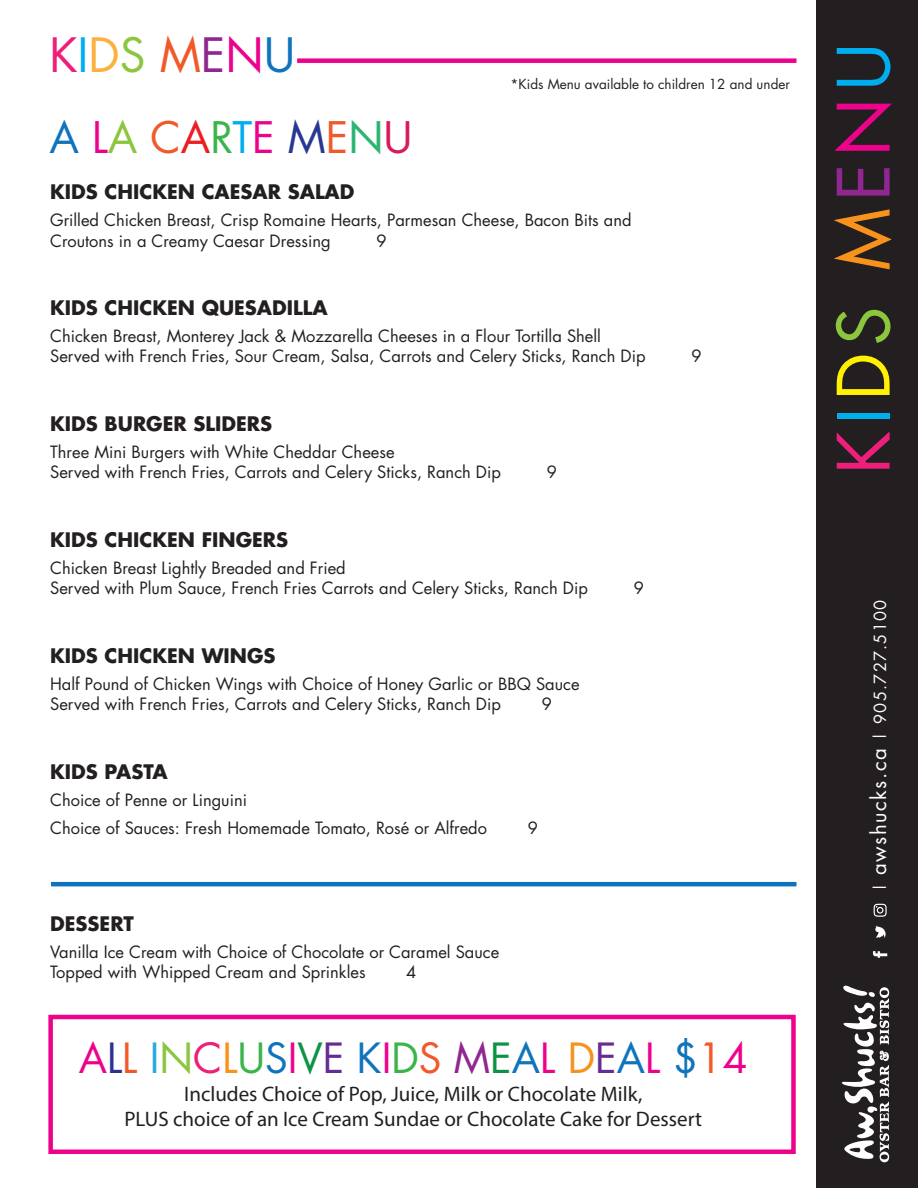
<style>
.page{position:relative;width:918px;height:1188px;background:#fff}
.page>*{position:absolute;margin:0;border:0;box-sizing:border-box;transform-origin:0 0}
.t1{font:70.2px "Futura";letter-spacing:.1em;color:#00aeef}
.t2{font:46.05px "Futura";color:#ee1e7b}
.t3{font:42.3px "Futura";color:#ed028c}
.t4{font:40.5px "Futura";color:#ed028c}
.t5{font:21px/25.2px "Myriad Pro";color:#231f20;text-align:center}
.t6{font:700 19.5px "Futura";color:#231f20}
.t7{font:16.5px/19.5px "Futura";color:#231f20}
.t8{font:16.35px "Futura";letter-spacing:.075em;color:#fff}
.t9{font:13.5px "Futura";color:#231f20}
.s1{color:#00aeef}
.s2{color:#fbb03f}
.s3{color:#8bc63e}
.s4{color:#f15929}
.s5{color:#90268f}
.s6{color:#ed028c}
.s7{color:#1074bc}
.s8{color:#ee1d23}
.s9{color:#3ab54a}
.s10{color:#283890}
.s11{color:#2bb572}
.s12{color:#d91a5b}
.s13{color:#2e3092}
.s14{color:#24aae1}
.s15{color:#ee1e7b}
.s16{color:#f7931d}
.s17{color:#0d9344}
.s18{color:#652d91}
.s19{color:#fff101}
.s20{font-size:20.4px}
</style>
<div class="page">
<div style="left:816px;top:0;width:102px;height:1188px;background:#231f20"></div>
<div style="left:48px;top:1015px;width:748px;height:139px;background:#fff;border:4px solid #ed028c"></div>
<div style="left:297px;top:58px;width:499px;height:5px;background:#ed028c"></div>
<hr style="left:51px;top:882px;width:745px;height:4px;background:#1074bc">
<svg style="left:841px;top:985px;width:48px;height:177px"></svg>
<svg style="left:875px;top:926px;width:11px;height:12px"></svg>
<svg style="left:873px;top:951px;width:14px;height:7px"></svg>
<svg style="left:874px;top:904px;width:13px;height:13px"></svg>
<h2 class="t2" style="left:49px;top:23px;width:248px">K<span class="s1">I</span><span class="s2">D</span><span class="s3">S</span> <span class="s4">M</span><span class="s5">E</span><span class="s6">N</span><span class="s7">U</span></h2>
<h3 class="t3" style="left:49px;top:109px;width:365px"><span class="s7">A</span> L<span class="s3">A</span> <span class="s4">C</span><span class="s8">A</span><span class="s9">R</span><span class="s1">T</span>E <span class="s10">M</span><span class="s4">E</span><span class="s11">N</span><span class="s12">U</span></h3>
<p class="t9" style="left:511px;top:75px;width:281px">*Kids Menu available to children 12 and under</p>
<p class="t6" style="left:50px;top:178px;width:306px">KIDS CHICKEN CAESAR SALAD</p>
<p class="t7" style="left:50px;top:209px;width:583px;line-height:21px">Grilled Chicken Breast, Crisp Romaine Hearts, Parmesan Cheese, Bacon Bits and<br>Croutons in a Creamy Caesar Dressing</p>
<p class="t7" style="left:376px;top:231px;width:12px">9</p>
<p class="t6" style="left:50px;top:294px;width:279px">KIDS CHICKEN QUESADILLA</p>
<p class="t7" style="left:50px;top:326px;width:597px">Chicken Breast, Monterey Jack &amp; Mozzarella Cheeses in a Flour Tortilla Shell<br>Served with French Fries, Sour Cream, Salsa, Carrots and Celery Sticks, Ranch Dip</p>
<p class="t6" style="left:50px;top:410px;width:223px">KIDS BURGER SLIDERS</p>
<p class="t7" style="left:50px;top:442px;width:452px">Three Mini Burgers with White Cheddar Cheese<br>Served with French Fries, Carrots and Celery Sticks, Ranch Dip</p>
<p class="t7" style="left:547px;top:462px;width:12px">9</p>
<p class="t6" style="left:50px;top:526px;width:240px">KIDS CHICKEN FINGERS</p>
<p class="t7" style="left:50px;top:558px;width:539px">Chicken Breast Lightly Breaded and Fried<br>Served with Plum Sauce, French Fries Carrots and Celery Sticks, Ranch Dip</p>
<p class="t6" style="left:50px;top:642px;width:227px">KIDS CHICKEN WINGS</p>
<p class="t7" style="left:50px;top:674px;width:531px">Half Pound of Chicken Wings with Choice of Honey Garlic or BBQ Sauce<br>Served with French Fries, Carrots and Celery Sticks, Ranch Dip</p>
<p class="t7" style="left:542px;top:694px;width:12px">9</p>
<p class="t6" style="left:50px;top:758px;width:119px">KIDS PASTA</p>
<p class="t7" style="left:50px;top:786px;width:438px;line-height:27.8px">Choice of Penne or Linguini<br>Choice of Sauces: Fresh Homemade Tomato, Rosé or Alfredo</p>
<p class="t7" style="left:528px;top:818px;width:12px">9</p>
<p class="t6" style="left:50px;top:910px;width:85px">DESSERT</p>
<p class="t7" style="left:50px;top:942px;width:451px">Vanilla Ice Cream with Choice of Chocolate or Caramel Sauce<br>Topped with Whipped Cream and Sprinkles</p>
<p class="t7" style="left:406px;top:962px;width:12px">4</p>
<p class="t7" style="left:634px;top:578px;width:12px">9</p>
<p class="t7" style="left:691px;top:346px;width:12px">9</p>
<h3 class="t4" style="left:79px;top:1030px;width:671px">A<span class="s13">L</span><span class="s4">L</span> <span class="s14">I</span><span class="s3">N</span><span class="s15">C</span><span class="s16">L</span><span class="s9">U</span><span class="s7">S</span>I<span class="s17">V</span><span class="s18">E</span> <span class="s7">K</span>I<span class="s9">D</span><span class="s4">S</span> <span class="s5">M</span><span class="s17">E</span><span class="s7">A</span>L <span class="s16">D</span><span class="s18">E</span><span class="s7">A</span>L <span class="s7">$</span><span class="s4">1</span>4</h3>
<p class="t5" style="left:124px;top:1081px;width:579px">Includes Choice of Pop, Juice, Milk or Chocolate Milk,<br>PLUS choice of an Ice Cream Sundae or Chocolate Cake for Dessert</p>
<h1 class="t1" style="left:815px;top:474px;width:433px;rotate:-90deg"><span class="s15">K</span>I<span class="s19">D</span><span class="s3">S</span> <span class="s16">M</span><span class="s5">E</span><span class="s6">N</span>U</h1>
<p class="t8" style="left:869px;top:892px;width:294px;rotate:-90deg">| <span class="s20">awshucks.ca</span> | 905.727.5100</p>
</div>
